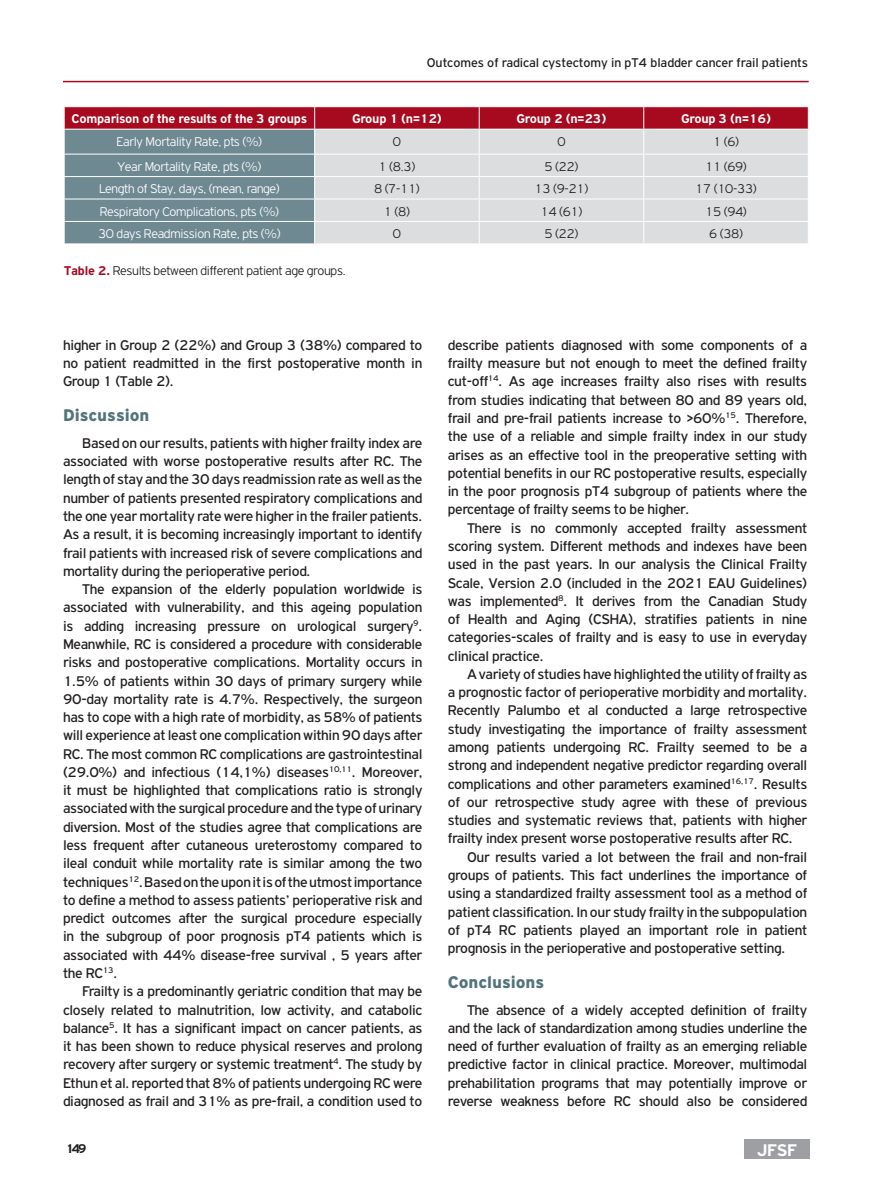
<style>
.page{position:relative;width:893px;height:1191px;background:#fff}
.page>*{position:absolute;margin:0;border:0;box-sizing:border-box;transform-origin:0 0}
.TITLE_BOLD{font:900 18px "PF Highway Gothic";color:#53737c}
.t1{font:700 18px "PF Highway Gothic";color:#fff}
.t2{font:15px/18.3px "PF Highway Gothic";letter-spacing:-.02em;color:#231f20;text-align:justify}
.LEGEND{font:300 13.5px "PF Highway Gothic";letter-spacing:-.02em;color:#fff}
.LEGEND-2{font:300 13.5px "PF Highway Gothic";letter-spacing:-.02em;color:#231f20}
.LEGEND-3{font:700 13.5px "PF Highway Gothic";letter-spacing:-.02em;color:#fff}
.t3{font:13.5px "PF Highway Gothic";color:#231f20}
.t4{font:700 13.5px "PF Highway Gothic";color:#231f20}
.s1{font-weight:700;color:#a7091e}
</style>
<div class="page">
<div style="left:744px;top:1139px;width:66px;height:19px;background:#9d9fa2"></div>
<hr style="left:63px;top:81px;width:746px;height:1px;background:#a7091e">
<svg style="left:64px;top:107px;width:745px;height:136px;background:#b8a7ae"></svg>
<p class="t3" style="left:427px;top:56px;width:383px">Outcomes of radical cystectomy in pT4 bladder cancer frail patients</p>
<p class="LEGEND-3" style="left:72px;top:111px;width:237px">Comparison of the results of the 3 groups</p>
<p class="LEGEND-3" style="left:352px;top:111px;width:91px">Group 1 (n=12)</p>
<p class="LEGEND-3" style="left:517px;top:111px;width:91px">Group 2 (n=23)</p>
<p class="LEGEND-3" style="left:681px;top:111px;width:91px">Group 3 (n=16)</p>
<p class="LEGEND" style="left:117px;top:134px;width:147px">Early Mortality Rate, pts (%)</p>
<p class="LEGEND-2" style="left:393px;top:134px;width:10px">0</p>
<p class="LEGEND-2" style="left:557px;top:134px;width:10px">0</p>
<p class="LEGEND-2" style="left:713px;top:134px;width:28px">1 (6)</p>
<p class="LEGEND" style="left:117px;top:159px;width:145px">Year Mortality Rate, pts (%)</p>
<p class="LEGEND-2" style="left:379px;top:159px;width:38px">1 (8.3)</p>
<p class="LEGEND-2" style="left:544px;top:159px;width:35px">5 (22)</p>
<p class="LEGEND-2" style="left:705px;top:159px;width:43px">11 (69)</p>
<p class="LEGEND" style="left:99px;top:181px;width:182px">Length of Stay, days, (mean, range)</p>
<p class="LEGEND-2" style="left:374px;top:181px;width:47px">8 (7-11)</p>
<p class="LEGEND-2" style="left:535px;top:181px;width:55px">13 (9-21)</p>
<p class="LEGEND-2" style="left:695px;top:181px;width:63px">17 (10-33)</p>
<p class="LEGEND" style="left:100px;top:204px;width:181px">Respiratory Complications, pts (%)</p>
<p class="LEGEND-2" style="left:384px;top:204px;width:28px">1 (8)</p>
<p class="LEGEND-2" style="left:541px;top:204px;width:43px">14 (61)</p>
<p class="LEGEND-2" style="left:705px;top:204px;width:43px">15 (94)</p>
<p class="LEGEND" style="left:98px;top:226px;width:184px">30 days Readmission Rate, pts (%)</p>
<p class="LEGEND-2" style="left:393px;top:226px;width:10px">0</p>
<p class="LEGEND-2" style="left:544px;top:226px;width:35px">5 (22)</p>
<p class="LEGEND-2" style="left:709px;top:226px;width:35px">6 (38)</p>
<p class="LEGEND-2" style="left:64px;top:263px;width:284px"><span class="s1">Table 2.</span> Results between different patient age groups.</p>
<p class="t2" style="left:63px;top:336px;width:361px">higher in Group 2 (22%) and Group 3 (38%) compared to no patient readmitted in the first postoperative month in Group 1 (Table 2).</p>
<p class="TITLE_BOLD" style="left:63px;top:405px;width:88px">Discussion</p>
<p class="t2" style="left:63px;top:434px;width:361px;text-indent:19px">Based on our results, patients with higher frailty index are associated with worse postoperative results after RC. The length of stay and the 30 days readmission rate as well as the number of patients presented respiratory complications and the one year mortality rate were higher in the frailer patients.<br>As a result, it is becoming increasingly important to identify frail patients with increased risk of severe complications and mortality during the perioperative period.</p>
<p class="t2" style="left:63px;top:580px;width:361px;text-indent:19px">The expansion of the elderly population worldwide is associated with vulnerability, and this ageing population is adding increasing pressure on urological surgery<sup>9</sup>.<br>Meanwhile, RC is considered a procedure with considerable risks and postoperative complications. Mortality occurs in 1.5% of patients within 30 days of primary surgery while 90-day mortality rate is 4.7%. Respectively, the surgeon has to cope with a high rate of morbidity, as 58% of patients will experience at least one complication within 90 days after RC. The most common RC complications are gastrointestinal (29.0%) and infectious (14,1%) diseases<sup>10,11</sup>. Moreover, it must be highlighted that complications ratio is strongly associated with the surgical procedure and the type of urinary diversion. Most of the studies agree that complications are less frequent after cutaneous ureterostomy compared to ileal conduit while mortality rate is similar among the two techniques<sup>12</sup>. Based on the upon it is of the utmost importance to define a method to assess patients’ perioperative risk and predict outcomes after the surgical procedure especially in the subgroup of poor prognosis pT4 patients which is associated with 44% disease-free survival , 5 years after the RC<sup>13</sup>.</p>
<p class="t2" style="left:63px;top:982px;width:361px;text-indent:19px">Frailty is a predominantly geriatric condition that may be closely related to malnutrition, low activity, and catabolic balance<sup>5</sup>. It has a significant impact on cancer patients, as it has been shown to reduce physical reserves and prolong recovery after surgery or systemic treatment<sup>4</sup>. The study by Ethun et al. reported that 8% of patients undergoing RC were diagnosed as frail and 31% as pre-frail, a condition used to</p>
<p class="t2" style="left:448px;top:336px;width:361px">describe patients diagnosed with some components of a frailty measure but not enough to meet the defined frailty cut-off<sup>14</sup>. As age increases frailty also rises with results from studies indicating that between 80 and 89 years old, frail and pre-frail patients increase to &gt;60%<sup>15</sup>. Therefore, the use of a reliable and simple frailty index in our study arises as an effective tool in the preoperative setting with potential benefits in our RC postoperative results, especially in the poor prognosis pT4 subgroup of patients where the percentage of frailty seems to be higher.</p>
<p class="t2" style="left:448px;top:518px;width:361px;text-indent:19px">There is no commonly accepted frailty assessment scoring system. Different methods and indexes have been used in the past years. In our analysis the Clinical Frailty Scale, Version 2.0 (included in the 2021 EAU Guidelines) was implemented<sup>8</sup>. It derives from the Canadian Study of Health and Aging (CSHA), stratifies patients in nine categories-scales of frailty and is easy to use in everyday clinical practice.</p>
<p class="t2" style="left:448px;top:665px;width:361px;text-indent:19px">A variety of studies have highlighted the utility of frailty as a prognostic factor of perioperative morbidity and mortality.<br>Recently Palumbo et al conducted a large retrospective study investigating the importance of frailty assessment among patients undergoing RC. Frailty seemed to be a strong and independent negative predictor regarding overall complications and other parameters examined<sup>16,17</sup>. Results of our retrospective study agree with these of previous studies and systematic reviews that, patients with higher frailty index present worse postoperative results after RC.</p>
<p class="t2" style="left:448px;top:847px;width:361px;text-indent:19px">Our results varied a lot between the frail and non-frail groups of patients. This fact underlines the importance of using a standardized frailty assessment tool as a method of patient classification. In our study frailty in the subpopulation of pT4 RC patients played an important role in patient prognosis in the perioperative and postoperative setting.</p>
<p class="TITLE_BOLD" style="left:448px;top:971px;width:98px">Conclusions</p>
<p class="t2" style="left:448px;top:1000px;width:361px;text-indent:19px">The absence of a widely accepted definition of frailty and the lack of standardization among studies underline the need of further evaluation of frailty as an emerging reliable predictive factor in clinical practice. Moreover, multimodal prehabilitation programs that may potentially improve or reverse weakness before RC should also be considered</p>
<p class="t4" style="left:65px;top:1140px;width:23px">149</p>
<p class="t1" style="left:757px;top:1140px;width:42px">JFSF</p>
</div>
